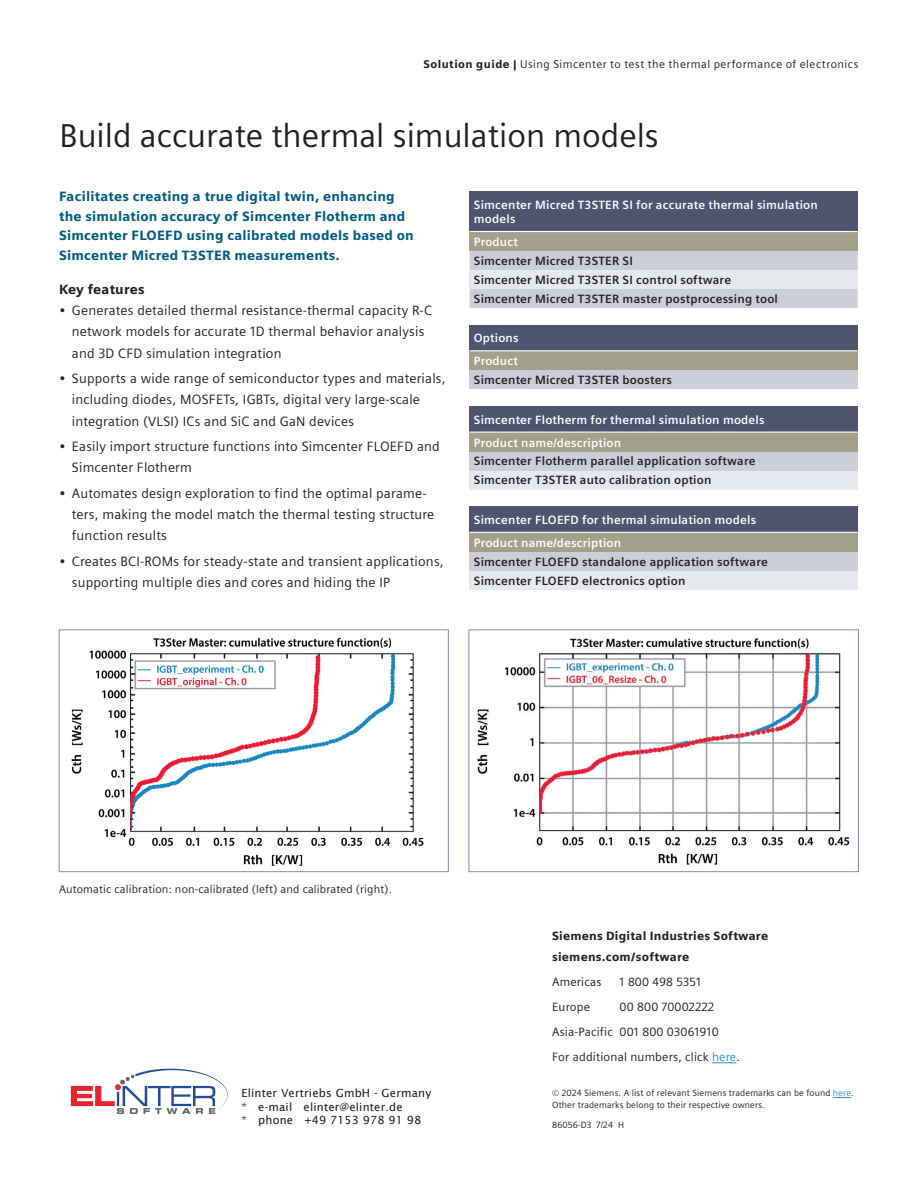
<style>
.page{position:relative;width:918px;height:1188px;background:#fff}
.page>*{position:absolute;margin:0;border:0;box-sizing:border-box;transform-origin:0 0}
.Headline_22pt_120___Color_Black{font:33px "Siemens Sans";color:#231f20}
.t1{font:13.5px/21.3px "Siemens Sans";letter-spacing:.015em;color:#231f20}
.INTRO_9pt_DARK_BLUE{font:900 13.5px/19.5px "Siemens Sans";letter-spacing:.015em;color:#015c83}
.Subhead_9pt_5mm{font:900 13.5px "Siemens Sans";letter-spacing:.015em;color:#231f20}
.Chart_Text_8pt{font:700 12px "Siemens Sans";letter-spacing:.015em;color:#231f20}
.Chart_Text_8pt-2{font:700 12px/14.4px "Siemens Sans";letter-spacing:.015em;color:#fff}
.Contact_Text{font:12px "Siemens Sans";letter-spacing:.015em;color:#231f20}
.Contact_Heading_Text{font:900 12px "Siemens Sans";letter-spacing:.015em;color:#231f20}
.t2{font:11.25px/13.5px "Lucida Sans";letter-spacing:.015em;color:#221e1f}
.Caption_7_5pt_3_75mm{font:11.25px "Siemens Sans";letter-spacing:.045em;color:#231f20}
.Caption_7_5pt_3_75mm-2{font:11.25px "Siemens Sans";letter-spacing:.025em;color:#231f20}
.LEGAL_TEXT{font:9px/12px "Siemens Sans";letter-spacing:.015em;color:#231f20}
.Resource_ID-Date{font:9px "Siemens Sans";letter-spacing:.015em;color:#231f20}
.s1{font-weight:900}
.s2{color:#218fc0}
</style>
<div class="page">
<div style="left:470px;top:191px;width:388px;height:41px;background:#4d556f"></div>
<div style="left:470px;top:232px;width:388px;height:19px;background:#a3a18b"></div>
<div style="left:470px;top:251px;width:388px;height:57px;background:#cbced9"></div>
<div style="left:470px;top:270px;width:388px;height:19px;background:#e5e8ec"></div>
<hr style="left:470px;top:231px;width:388px;height:1px;background:#fff">
<div style="left:470px;top:325px;width:388px;height:26px;background:#4d556f"></div>
<div style="left:470px;top:351px;width:388px;height:19px;background:#a3a18b"></div>
<div style="left:470px;top:370px;width:388px;height:19px;background:#cbced9"></div>
<hr style="left:470px;top:350px;width:388px;height:1px;background:#fff">
<div style="left:470px;top:406px;width:388px;height:26px;background:#4d556f"></div>
<div style="left:470px;top:432px;width:388px;height:20px;background:#a3a18b"></div>
<div style="left:470px;top:452px;width:388px;height:19px;background:#cbced9"></div>
<div style="left:470px;top:471px;width:388px;height:19px;background:#e5e8ec"></div>
<hr style="left:470px;top:432px;width:388px;height:1px;background:#fff">
<div style="left:470px;top:507px;width:388px;height:25px;background:#4d556f"></div>
<div style="left:470px;top:532px;width:388px;height:20px;background:#a3a18b"></div>
<div style="left:470px;top:552px;width:388px;height:19px;background:#cbced9"></div>
<div style="left:470px;top:571px;width:388px;height:19px;background:#e5e8ec"></div>
<hr style="left:470px;top:532px;width:388px;height:1px;background:#fff">
<img style="left:71px;top:637px;width:353px;height:229px">
<div style="left:59px;top:630px;width:390px;height:242px;border:1px solid #858ea3"></div>
<img style="left:477px;top:638px;width:373px;height:227px">
<div style="left:469px;top:630px;width:390px;height:242px;border:1px solid #858ea3"></div>
<svg style="left:712px;top:1062px;width:24px;height:1px"></svg>
<svg style="left:833px;top:1097px;width:18px;height:1px"></svg>
<img style="left:70px;top:1068px;width:158px;height:46px">
<p class="Caption_7_5pt_3_75mm" style="left:423px;top:55px;width:437px"><span class="s1">Solution guide |</span> Using Simcenter to test the thermal performance of electronics</p>
<p class="Headline_22pt_120___Color_Black" style="left:60px;top:111px;width:601px">Build accurate thermal simulation models</p>
<p class="INTRO_9pt_DARK_BLUE" style="left:59px;top:186px;width:356px">Facilitates creating a true digital twin, enhancing the simulation accuracy of Simcenter Flotherm and Simcenter FLOEFD using calibrated models based on Simcenter Micred T3STER measurements.</p>
<p class="Subhead_9pt_5mm" style="left:59px;top:278px;width:87px">Key features</p>
<p class="t1" style="left:72px;top:299px;width:362px;text-indent:-13px">• Generates detailed thermal resistance-thermal capacity R-C network models for accurate 1D thermal behavior analysis and 3D CFD simulation integration</p>
<p class="t1" style="left:72px;top:367px;width:375px;text-indent:-13px">• Supports a wide range of semiconductor types and materials, including diodes, MOSFETs, IGBTs, digital very large-scale integration (VLSI) ICs and SiC and GaN devices</p>
<p class="t1" style="left:72px;top:435px;width:369px;text-indent:-13px">• Easily import structure functions into Simcenter FLOEFD and<br>Simcenter Flotherm</p>
<p class="t1" style="left:72px;top:482px;width:364px;text-indent:-13px">• Automates design exploration to find the optimal parame&shy;ters, making the model match the thermal testing structure function results</p>
<p class="t1" style="left:72px;top:550px;width:373px;text-indent:-13px">• Creates BCI-ROMs for steady-state and transient applications, supporting multiple dies and cores and hiding the IP</p>
<p class="Chart_Text_8pt-2" style="left:474px;top:197px;width:346px">Simcenter Micred T3STER SI for accurate thermal simulation models</p>
<p class="Chart_Text_8pt-2" style="left:474px;top:234px;width:46px">Product</p>
<p class="Chart_Text_8pt" style="left:474px;top:252px;width:161px">Simcenter Micred T3STER SI</p>
<p class="Chart_Text_8pt" style="left:474px;top:271px;width:259px">Simcenter Micred T3STER SI control software</p>
<p class="Chart_Text_8pt" style="left:474px;top:290px;width:306px">Simcenter Micred T3STER master postprocessing tool</p>
<p class="Chart_Text_8pt-2" style="left:474px;top:330px;width:46px">Options</p>
<p class="Chart_Text_8pt-2" style="left:474px;top:353px;width:46px">Product</p>
<p class="Chart_Text_8pt" style="left:474px;top:371px;width:200px">Simcenter Micred T3STER boosters</p>
<p class="Chart_Text_8pt-2" style="left:474px;top:412px;width:292px">Simcenter Flotherm for thermal simulation models</p>
<p class="Chart_Text_8pt-2" style="left:474px;top:434px;width:149px">Product name/description</p>
<p class="Chart_Text_8pt" style="left:474px;top:452px;width:283px">Simcenter Flotherm parallel application software</p>
<p class="Chart_Text_8pt" style="left:474px;top:471px;width:239px">Simcenter T3STER auto calibration option</p>
<p class="Chart_Text_8pt-2" style="left:474px;top:512px;width:284px">Simcenter FLOEFD for thermal simulation models</p>
<p class="Chart_Text_8pt-2" style="left:474px;top:535px;width:149px">Product name/description</p>
<p class="Chart_Text_8pt" style="left:474px;top:552px;width:296px">Simcenter FLOEFD standalone application software</p>
<p class="Chart_Text_8pt" style="left:474px;top:571px;width:213px">Simcenter FLOEFD electronics option</p>
<p class="Caption_7_5pt_3_75mm-2" style="left:59px;top:881px;width:334px">Automatic calibration: non-calibrated (left) and calibrated (right).</p>
<p class="t2" style="left:242px;top:1087px;width:191px">Elinter Vertriebs GmbH - Germany * e-mail elinter@elinter.de<br>* phone +49 7153 978 91 98</p>
<p class="Contact_Heading_Text" style="left:552px;top:926px;width:218px">Siemens Digital Industries Software</p>
<p class="Contact_Heading_Text" style="left:552px;top:947px;width:139px">siemens.com/software</p>
<p class="Contact_Text" style="left:552px;top:972px;width:51px">Americas</p>
<p class="Contact_Text" style="left:620px;top:972px;width:83px">1 800 498 5351</p>
<p class="Contact_Text" style="left:552px;top:997px;width:39px">Europe</p>
<p class="Contact_Text" style="left:620px;top:997px;width:96px">00 800 70002222</p>
<p class="Contact_Text" style="left:552px;top:1022px;width:168px">Asia-Pacific 001 800 03061910</p>
<p class="Contact_Text" style="left:552px;top:1047px;width:189px">For additional numbers, click <span class="s2">here</span>.</p>
<p class="LEGAL_TEXT" style="left:552px;top:1086px;width:303px">© 2024 Siemens. A list of relevant Siemens trademarks can be found <span class="s2">here</span>.<br>Other trademarks belong to their respective owners.</p>
<p class="Resource_ID-Date" style="left:552px;top:1119px;width:73px">86056-D3 7/24 H</p>
</div>
